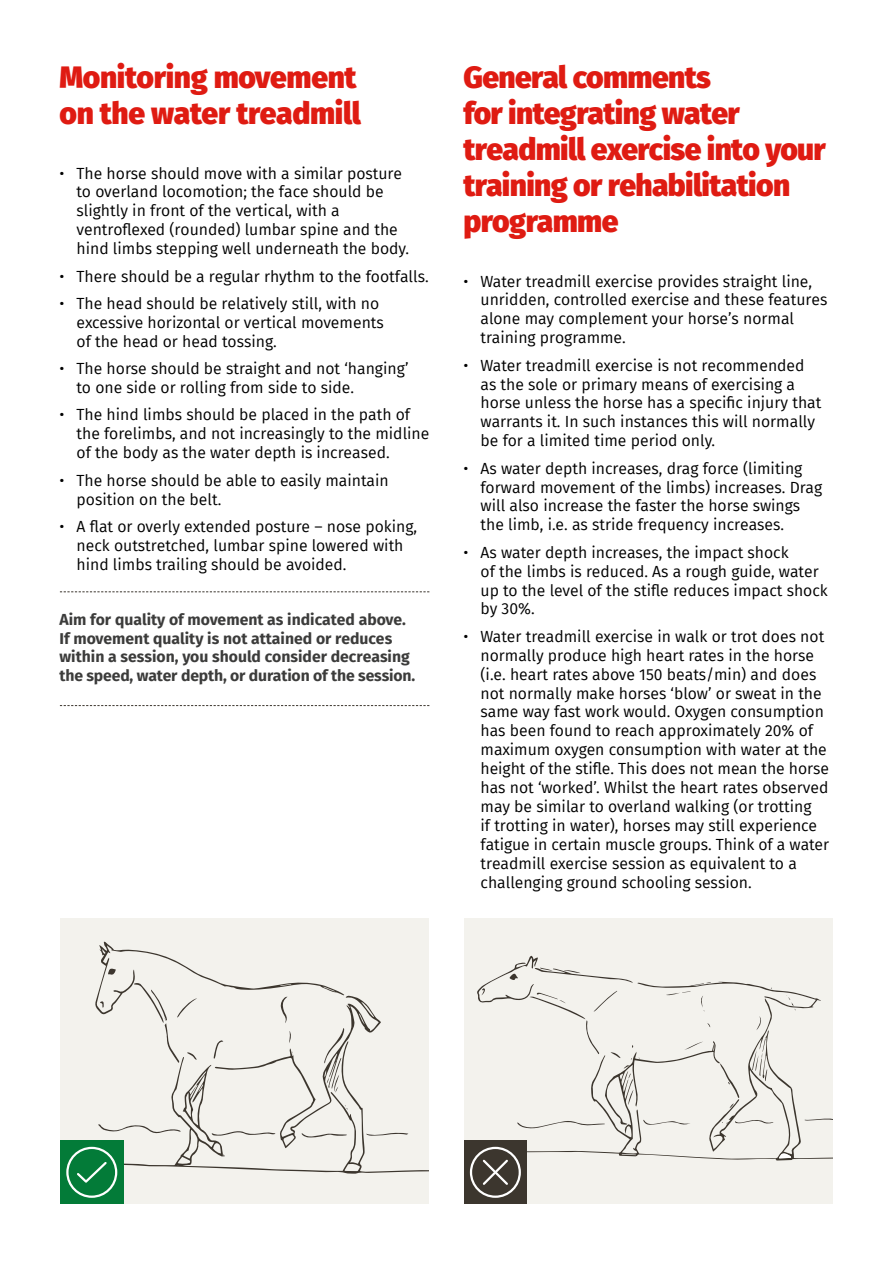
<style>
.page{position:relative;width:893px;height:1263px;background:#fff}
.page>*{position:absolute;margin:0;border:0;box-sizing:border-box;transform-origin:0 0}
.t1{font:800 30px/36px "Fira Sans";letter-spacing:-.02em;color:#df1b12}
.t2{font:15.75px/18.9px "Fira Sans";color:#000}
.t3{font:700 15.75px/18.9px "Fira Sans";color:#3c3c3b}
</style>
<div class="page">
<div style="left:60px;top:919px;width:369px;height:285px;background:#f3f2ed"></div>
<svg style="left:124px;top:1133px;width:305px;height:41px"></svg>
<svg style="left:95px;top:941px;width:313px;height:207px"></svg>
<div style="left:60px;top:1140px;width:64px;height:64px;background:#037b38"></div>
<div style="left:66px;top:1147px;width:51px;height:51px;border:2px solid #fff;border-radius:50%"></div>
<svg style="left:77px;top:1162px;width:30px;height:21px"></svg>
<div style="left:464px;top:919px;width:368px;height:285px;background:#f3f2ed"></div>
<svg style="left:527px;top:998px;width:306px;height:162px"></svg>
<svg style="left:517px;top:1121px;width:88px;height:8px"></svg>
<svg style="left:805px;top:1118px;width:28px;height:5px"></svg>
<svg style="left:643px;top:1120px;width:47px;height:5px"></svg>
<svg style="left:735px;top:1120px;width:38px;height:4px"></svg>
<svg style="left:722px;top:1122px;width:6px;height:2px"></svg>
<svg style="left:477px;top:956px;width:344px;height:152px"></svg>
<svg style="left:779px;top:1153px;width:12px;height:5px"></svg>
<div style="left:463px;top:1140px;width:64px;height:64px;background:#3c362e"></div>
<div style="left:470px;top:1147px;width:51px;height:51px;border:2px solid #fff;border-radius:50%"></div>
<svg style="left:482px;top:1159px;width:26px;height:26px"></svg>
<svg style="left:60px;top:591px;width:369px;height:1px"></svg>
<svg style="left:60px;top:705px;width:369px;height:1px"></svg>
<h1 class="t1" style="left:60px;top:56px;width:303px">Monitoring movement on the water treadmill</h1>
<p class="t2" style="left:77px;top:163px;width:334px;text-indent:-17px">• The horse should move with a similar posture to overland locomotion; the face should be slightly in front of the vertical, with a ventroflexed (rounded) lumbar spine and the hind limbs stepping well underneath the body.</p>
<p class="t2" style="left:60px;top:266px;width:371px">• There should be a regular rhythm to the footfalls.</p>
<p class="t2" style="left:77px;top:294px;width:309px;text-indent:-17px">• The head should be relatively still, with no excessive horizontal or vertical movements of the head or head tossing.</p>
<p class="t2" style="left:77px;top:359px;width:334px;text-indent:-17px">• The horse should be straight and not ‘hanging’ to one side or rolling from side to side.</p>
<p class="t2" style="left:77px;top:405px;width:354px;text-indent:-17px">• The hind limbs should be placed in the path of the forelimbs, and not increasingly to the midline of the body as the water depth is increased.</p>
<p class="t2" style="left:77px;top:470px;width:314px;text-indent:-17px">• The horse should be able to easily maintain position on the belt.</p>
<p class="t2" style="left:77px;top:517px;width:342px;text-indent:-17px">• A flat or overly extended posture – nose poking, neck outstretched, lumbar spine lowered with hind limbs trailing should be avoided.</p>
<p class="t3" style="left:60px;top:608px;width:357px">Aim for quality of movement as indicated above.<br>If movement quality is not attained or reduces within a session, you should consider decreasing the speed, water depth, or duration of the session.</p>
<h1 class="t1" style="left:463px;top:56px;width:364px">General comments<br>for integrating water treadmill exercise into your training or rehabilitation programme</h1>
<p class="t2" style="left:480px;top:271px;width:348px;text-indent:-17px">• Water treadmill exercise provides straight line, unridden, controlled exercise and these features alone may complement your horse’s normal training programme.</p>
<p class="t2" style="left:480px;top:355px;width:342px;text-indent:-17px">• Water treadmill exercise is not recommended as the sole or primary means of exercising a horse unless the horse has a specific injury that warrants it. In such instances this will normally be for a limited time period only.</p>
<p class="t2" style="left:480px;top:458px;width:343px;text-indent:-17px">• As water depth increases, drag force (limiting forward movement of the limbs) increases. Drag will also increase the faster the horse swings the limb, i.e. as stride frequency increases.</p>
<p class="t2" style="left:480px;top:542px;width:349px;text-indent:-17px">• As water depth increases, the impact shock<br>of the limbs is reduced. As a rough guide, water up to the level of the stifle reduces impact shock by 30%.</p>
<p class="t2" style="left:480px;top:626px;width:350px;text-indent:-17px">• Water treadmill exercise in walk or trot does not normally produce high heart rates in the horse (i.e. heart rates above 150 beats/min) and does not normally make horses ‘blow’ or sweat in the same way fast work would. Oxygen consumption has been found to reach approximately 20% of maximum oxygen consumption with water at the height of the stifle. This does not mean the horse has not ‘worked’. Whilst the heart rates observed may be similar to overland walking (or trotting<br>if trotting in water), horses may still experience fatigue in certain muscle groups. Think of a water treadmill exercise session as equivalent to a challenging ground schooling session.</p>
</div>
